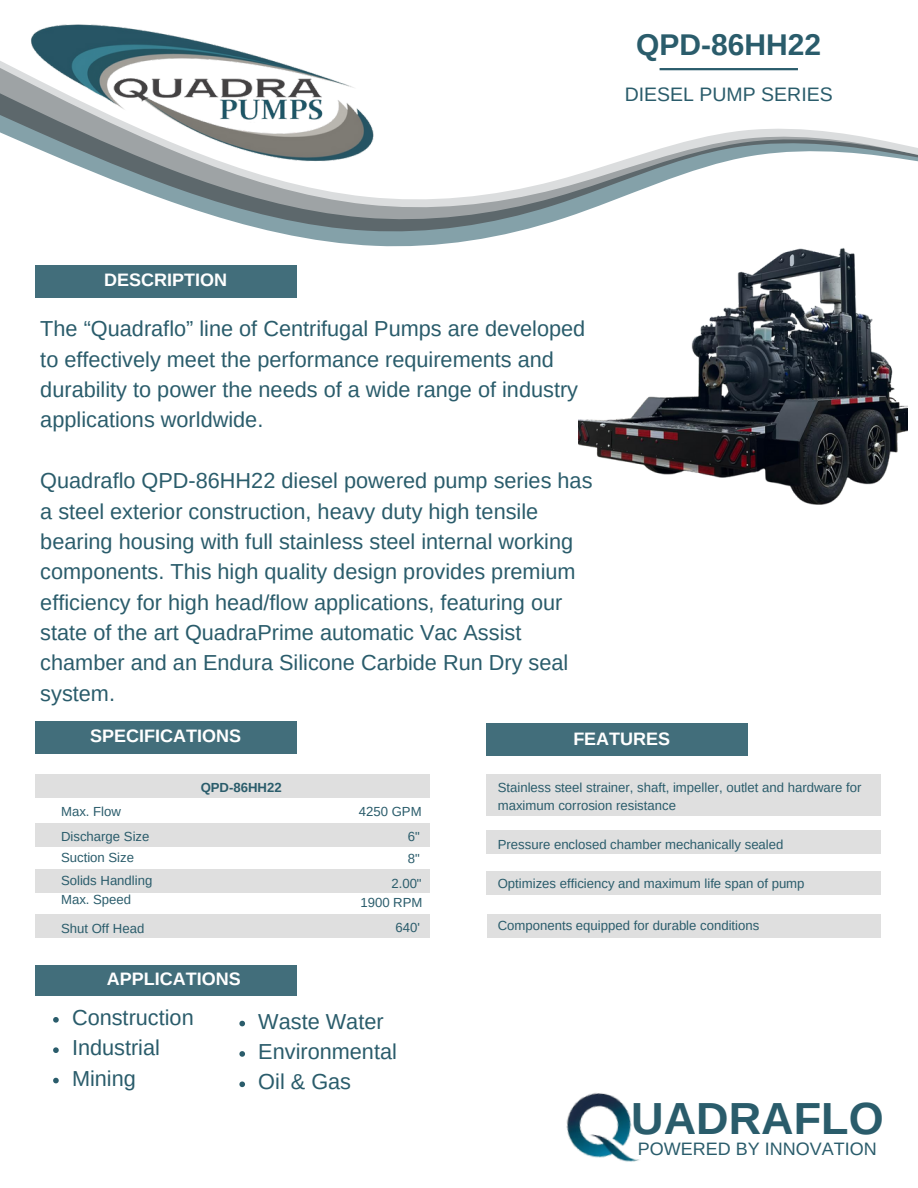
<style>
.page{position:relative;width:918px;height:1188px;background:#fff}
.page>*{position:absolute;margin:0;border:0;box-sizing:border-box;transform-origin:0 0}
.t1{font:700 45px "Arimo";color:#2a5c6b}
.t2{font:700 30px "Arimo";color:#2a5c6b}
.t3{font:21.75px/30.3px "Arimo";color:#2a5c6b}
.t4{font:19.5px "Arimo";color:#2a5c6b}
.t5{font:700 18px "Arimo";color:#fff}
.t6{font:18px "Arimo";color:#2a5c6b}
.t7{font:13.2px/17.5px "Arimo";color:#2a5c6b}
.t8{font:700 13.2px "Arimo";color:#2a5c6b}
</style>
<div class="page">
<div style="left:35px;top:266px;width:261px;height:32px;background:#426e7b"></div>
<div style="left:486px;top:724px;width:261px;height:32px;background:#426e7b"></div>
<div style="left:35px;top:721px;width:261px;height:33px;background:#426e7b"></div>
<div style="left:486px;top:774px;width:394px;height:41px;background:#d9d9d9"></div>
<div style="left:486px;top:831px;width:394px;height:23px;background:#d9d9d9"></div>
<div style="left:486px;top:871px;width:394px;height:24px;background:#d9d9d9"></div>
<div style="left:487px;top:914px;width:394px;height:24px;background:#d9d9d9"></div>
<svg style="left:229px;top:220px;width:329px;height:24px;fill:#84a1a9"></svg>
<svg style="left:212px;top:213px;width:367px;height:7px;background:#808e93"></svg>
<svg style="left:0;top:61px;width:918px;height:152px"></svg>
<img style="left:25px;top:24px;width:355px;height:191px">
<img style="left:566px;top:1093px;width:74px;height:69px">
<hr style="left:660px;top:68px;width:138px;height:2px;background:#2a5c6b">
<img style="left:579px;top:248px;width:328px;height:257px">
<div style="left:35px;top:774px;width:394px;height:24px;background:#d9d9d9"></div>
<div style="left:35px;top:823px;width:394px;height:24px;background:#d9d9d9"></div>
<div style="left:35px;top:869px;width:394px;height:24px;background:#d9d9d9"></div>
<div style="left:36px;top:914px;width:394px;height:24px;background:#d9d9d9"></div>
<div style="left:36px;top:966px;width:260px;height:30px;background:#426e7b"></div>
<svg style="left:53px;top:1017px;width:6px;height:6px"></svg>
<svg style="left:53px;top:1047px;width:6px;height:6px"></svg>
<svg style="left:53px;top:1078px;width:6px;height:5px"></svg>
<svg style="left:239px;top:1021px;width:6px;height:5px"></svg>
<svg style="left:239px;top:1051px;width:6px;height:6px"></svg>
<svg style="left:239px;top:1081px;width:6px;height:6px"></svg>
<h2 class="t2" style="left:636px;top:28px;width:186px">QPD-86HH22</h2>
<p class="t4" style="left:625px;top:84px;width:209px">DIESEL PUMP SERIES</p>
<p class="t5" style="left:104px;top:270px;width:124px">DESCRIPTION</p>
<p class="t3" style="left:40px;top:314px;width:546px">The “Quadraflo” line of Centrifugal Pumps are developed to effectively meet the performance requirements and durability to power the needs of a wide range of industry applications worldwide.</p>
<p class="t3" style="left:40px;top:465px;width:554px">Quadraflo QPD-86HH22 diesel powered pump series has a steel exterior construction, heavy duty high tensile bearing housing with full stainless steel internal working components. This high quality design provides premium efficiency for high head/flow applications, featuring our state of the art QuadraPrime automatic Vac Assist chamber and an Endura Silicone Carbide Run Dry seal system.</p>
<p class="t5" style="left:90px;top:726px;width:152px">SPECIFICATIONS</p>
<p class="t5" style="left:573px;top:729px;width:98px">FEATURES</p>
<p class="t7" style="left:61px;top:799px;width:90px;line-height:25.2px">Max. Flow<br>Discharge Size</p>
<p class="t7" style="left:61px;top:846px;width:93px;line-height:23.1px">Suction Size<br>Solids Handling</p>
<p class="t7" style="left:61px;top:885px;width:85px;line-height:28.7px">Max. Speed<br>Shut Off Head</p>
<p class="t8" style="left:201px;top:781px;width:83px">QPD-86HH22</p>
<p class="t5" style="left:107px;top:969px;width:135px">APPLICATIONS</p>
<p class="t7" style="left:359px;top:803px;width:64px">4250 GPM</p>
<p class="t7" style="left:408px;top:828px;width:13px">6"</p>
<p class="t7" style="left:408px;top:849px;width:13px">8"</p>
<p class="t7" style="left:391px;top:874px;width:32px">2.00"</p>
<p class="t7" style="left:360px;top:890px;width:64px;line-height:24.8px;text-align:right">1900 RPM<br>640'</p>
<p class="t3" style="left:72px;top:1002px;width:123px">Construction<br>Industrial<br>Mining</p>
<p class="t3" style="left:258px;top:1006px;width:140px">Waste Water<br>Environmental<br>Oil &amp; Gas</p>
<p class="t7" style="left:498px;top:779px;width:365px">Stainless steel strainer, shaft, impeller, outlet and hardware for maximum corrosion resistance</p>
<p class="t7" style="left:498px;top:836px;width:287px">Pressure enclosed chamber mechanically sealed</p>
<p class="t7" style="left:498px;top:874px;width:308px">Optimizes efficiency and maximum life span of pump</p>
<p class="t7" style="left:498px;top:917px;width:263px">Components equipped for durable conditions</p>
<h1 class="t1" style="left:631px;top:1093px;width:254px">UADRAFLO</h1>
<p class="t6" style="left:638px;top:1138px;width:240px">POWERED BY INNOVATION</p>
</div>
